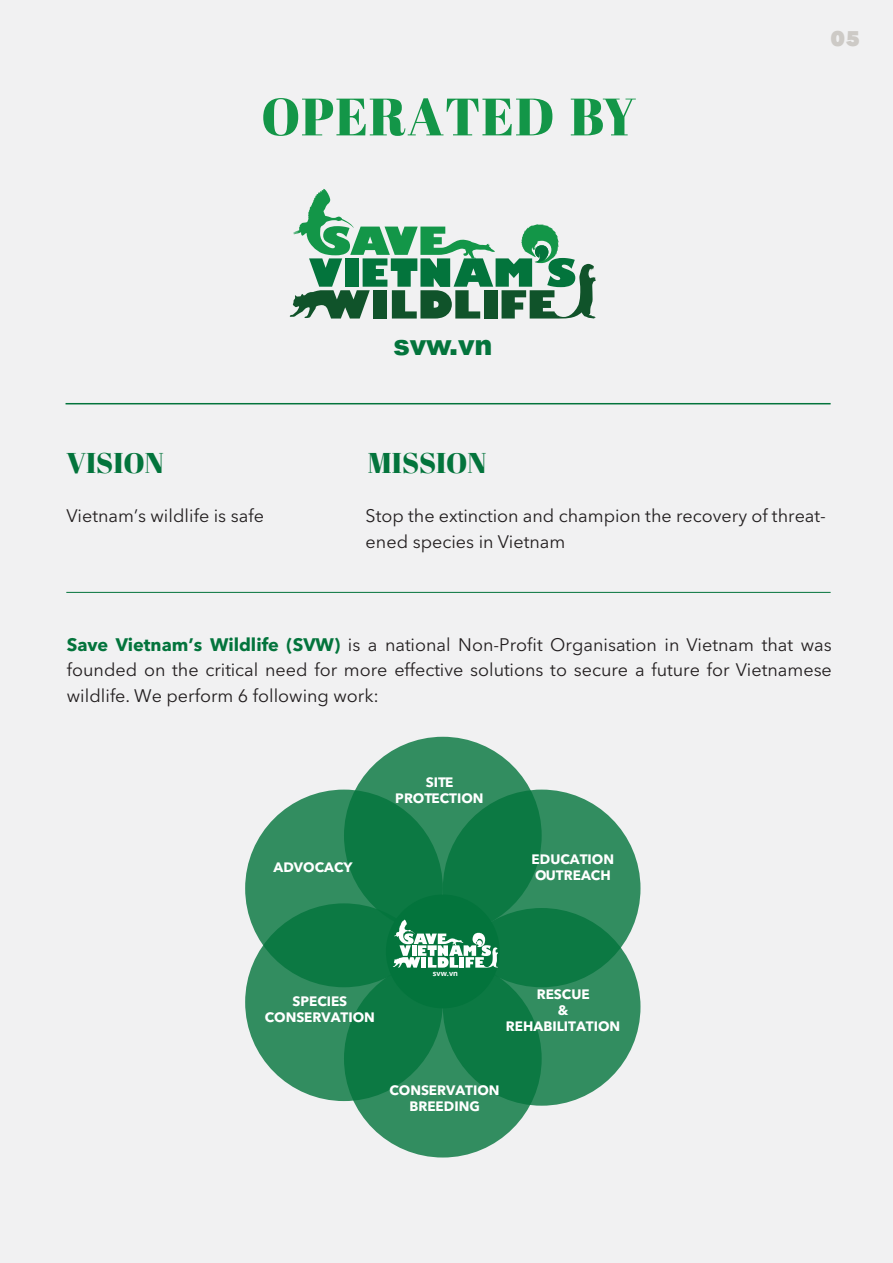
<style>
.page{position:relative;width:893px;height:1263px;background:#f1f1f2}
.page>*{position:absolute;margin:0;border:0;box-sizing:border-box;transform-origin:0 0}
.t1{font:52.5px "VNF Abril Fatface";letter-spacing:.015em;color:#139648}
.t2{font:900 28.65px "Arial";color:#03743c;scale:.94 1}
.t3{font:28.5px "VNF Abril Fatface";color:#03743c}
.t4{font:800 21px "Avenir Next LT Pro";color:#cdcac6}
.t5{font:18px/25.5px "Avenir Next LT Pro";color:#231f20}
.t6{font:700 13.5px/16.2px "Avenir Next LT Pro";color:#fff;text-align:center}
.t7{font:700 7.5px "Open Sans";color:#fff}
.s1{font-weight:700;color:#03743c}
</style>
<div class="page">
<div style="left:245px;top:789px;width:198px;height:198px;background:#328d60;border-radius:50%"></div>
<div style="left:443px;top:789px;width:197px;height:198px;background:#328d60;border-radius:50%"></div>
<svg style="left:443px;top:908px;width:197px;height:198px;background:#238554"></svg>
<svg style="left:245px;top:903px;width:198px;height:198px;background:#228454"></svg>
<svg style="left:344px;top:737px;width:198px;height:197px;background:#1a804e"></svg>
<svg style="left:344px;top:960px;width:198px;height:197px;background:#1b814e"></svg>
<div style="left:386px;top:894px;width:114px;height:114px;background:#03743c;border-radius:50%"></div>
<svg style="left:393px;top:919px;width:105px;height:49px"></svg>
<svg style="left:290px;top:188px;width:306px;height:131px"></svg>
<hr style="left:66px;top:592px;width:765px;height:1px;background:#03743c">
<hr style="left:66px;top:403px;width:765px;height:1px;background:#03743c">
<h1 class="t1" style="left:261px;top:77px;width:377px">OPERATED BY</h1>
<h2 class="t2" style="left:393px;top:324px;width:107px">svw.vn</h2>
<h3 class="t3" style="left:67px;top:441px;width:99px">VISION</h3>
<h3 class="t3" style="left:368px;top:441px;width:120px">MISSION</h3>
<p class="t4" style="left:831px;top:26px;width:31px">05</p>
<p class="t5" style="left:66px;top:503px;width:199px">Vietnam’s wildlife is safe</p>
<p class="t5" style="left:366px;top:503px;width:462px">Stop the extinction and champion the recovery of threat&shy;ened species in Vietnam</p>
<p class="t5" style="left:67px;top:631px;width:767px;text-align:justify"><span class="s1">Save Vietnam’s Wildlife (SVW)</span> is a national Non-Profit Organisation in Vietnam that was founded on the critical need for more effective solutions to secure a future for Vietnamese wildlife. We perform 6 following work:</p>
<p class="t6" style="left:274px;top:859px;width:80px">ADVOCACY</p>
<p class="t6" style="left:395px;top:774px;width:90px">SITE<br>PROTECTION</p>
<p class="t6" style="left:532px;top:851px;width:84px;text-align:left">EDUCATION<br>OUTREACH</p>
<p class="t6" style="left:265px;top:993px;width:112px">SPECIES<br>CONSERVATION</p>
<p class="t7" style="left:433px;top:968px;width:27px">svw.vn</p>
<p class="t6" style="left:506px;top:986px;width:116px">RESCUE<br>&amp;<br>REHABILITATION</p>
<p class="t6" style="left:389px;top:1081px;width:112px">CONSERVATION<br>BREEDING</p>
</div>
